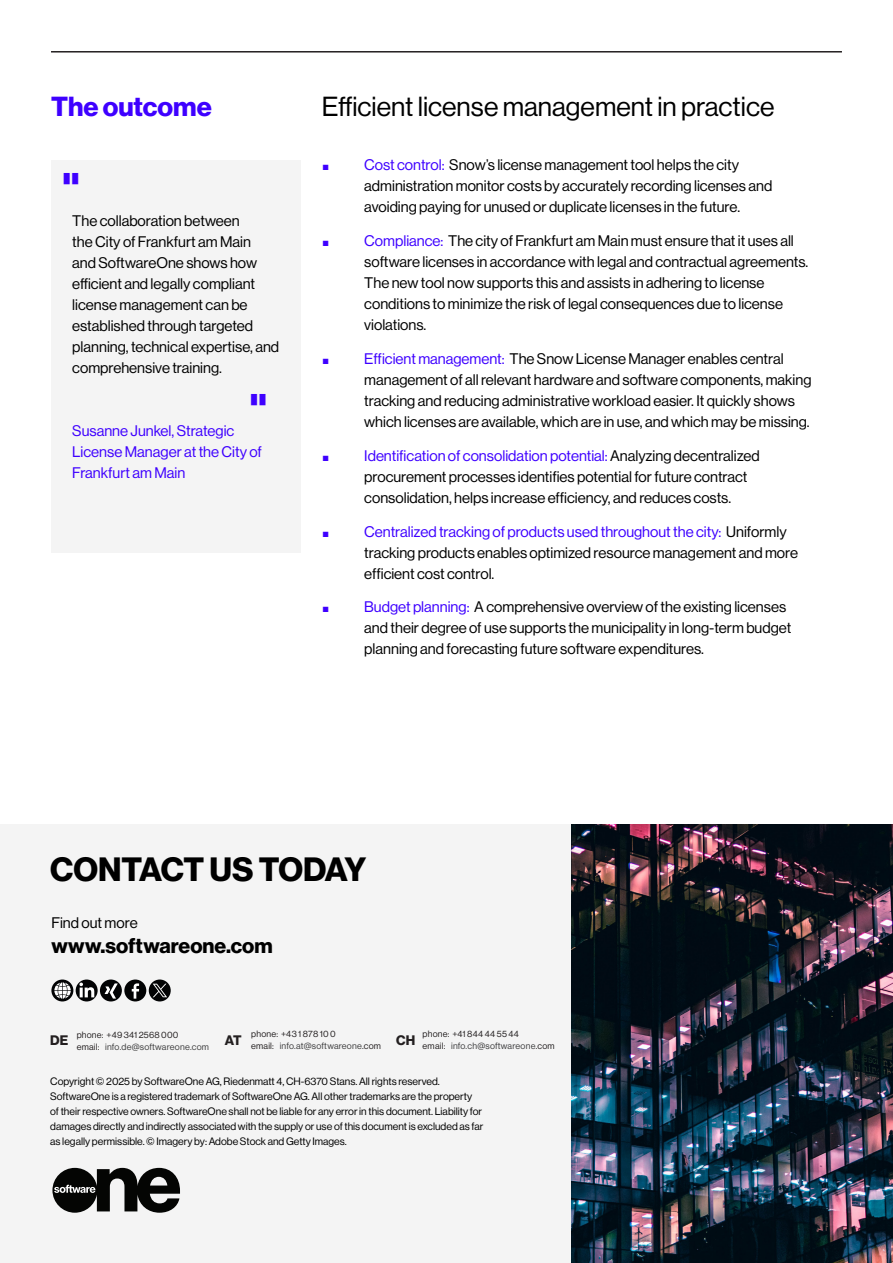
<style>
.page{position:relative;width:893px;height:1263px;background:#fff}
.page>*{position:absolute;margin:0;border:0;box-sizing:border-box;transform-origin:0 0}
.Main_Outcome_Body{font:700 42px "Haas Grot Disp 75";color:#3e00ff}
.t1{font:500 36px "Haas Grot Disp 65";color:#3e00ff}
.t2{font:33px "N Haas Grotesk DS Pro 75 Bd";letter-spacing:-.015em;color:#000}
.Body_Text{font:27px "Haas Grot Disp 55 Roman";color:#000}
.Headline{font:700 27px "Haas Grot Disp 75";color:#3e00ff}
.t3{font:21px "N Haas Grotesk DS Pro 75 Bd";color:#000}
.Body_Text-2{font:15px/21px "Haas Grot Disp 55 Roman";color:#000}
.Body_Text-3{font:15px/21px "Haas Grot Disp 55 Roman";color:#3e00ff}
.t4{font:15px "N Haas Grotesk DS Pro 55 Rg";color:#000}
.Hyperlinks_Copyright{font:13.5px "N Haas Grotesk DS Pro 75 Bd";color:#231f20}
.Body_Text-4{font:10.5px/15px "N Haas Grotesk DS Pro 55 Rg";color:#000}
.Hyperlinks_Copyright-2{font:9px "N Haas Grotesk DS Pro 55 Rg";letter-spacing:.02em;color:#3e3e3f}
.Hyperlinks_Copyright-3{font:9px "N Haas Grotesk DS Pro 55 Rg";letter-spacing:.025em;color:#231f20}
.s1{color:#3e00ff}
.s2{color:#231f20}
</style>
<div class="page">
<hr style="left:51px;top:51px;width:791px;height:2px;background:#231f20">
<div style="left:0;top:825px;width:893px;height:438px;background:#f4f4f4"></div>
<svg style="left:52px;top:1168px;width:128px;height:45px"></svg>
<img style="left:571px;top:825px;width:322px;height:438px">
<div style="left:51px;top:160px;width:249px;height:393px;background:#f4f4f4"></div>
<svg style="left:51px;top:979px;width:22px;height:22px"></svg>
<svg style="left:54px;top:982px;width:17px;height:17px"></svg>
<svg style="left:76px;top:979px;width:22px;height:22px"></svg>
<svg style="left:79px;top:982px;width:15px;height:15px"></svg>
<svg style="left:100px;top:979px;width:22px;height:22px"></svg>
<svg style="left:105px;top:983px;width:13px;height:15px"></svg>
<svg style="left:149px;top:979px;width:22px;height:22px"></svg>
<svg style="left:153px;top:984px;width:14px;height:13px"></svg>
<div style="left:124px;top:979px;width:22px;height:22px;background:#020304;border-radius:50%"></div>
<svg style="left:132px;top:983px;width:7px;height:16px"></svg>
<p class="Headline" style="left:51px;top:90px;width:162px">The outcome</p>
<p class="Body_Text" style="left:322px;top:91px;width:454px">Efficient license management in practice</p>
<p class="Main_Outcome_Body" style="left:62px;top:164px;width:19px">"</p>
<p class="Body_Text-2" style="left:72px;top:210px;width:208px">The collaboration between<br>the City of Frankfurt am Main<br>and SoftwareOne shows how efficient and legally compliant license management can be established through targeted planning, technical expertise, and comprehensive training.</p>
<p class="Main_Outcome_Body" style="left:249px;top:385px;width:19px">"</p>
<p class="Body_Text-3" style="left:72px;top:420px;width:191px">Susanne Junkel, Strategic<br>License Manager at the City of<br>Frankfurt am Main</p>
<p class="t1" style="left:322px;top:137px;width:9px">.</p>
<p class="Body_Text-2" style="left:364px;top:155px;width:410px"><span class="s1">Cost control:</span> Snow’s license management tool helps the city administration monitor costs by accurately recording licenses and avoiding paying for unused or duplicate licenses in the future.</p>
<p class="t1" style="left:322px;top:213px;width:9px">.</p>
<p class="Body_Text-2" style="left:364px;top:231px;width:446px"><span class="s1">Compliance:</span> The city of Frankfurt am Main must ensure that it uses all software licenses in accordance with legal and contractual agreements.<br>The new tool now supports this and assists in adhering to license conditions to minimize the risk of legal consequences due to license violations.</p>
<p class="t1" style="left:322px;top:330px;width:9px">.</p>
<p class="Body_Text-2" style="left:364px;top:348px;width:449px"><span class="s1">Efficient management:</span> The Snow License Manager enables central management of all relevant hardware and software components, making tracking and reducing administrative workload easier. It quickly shows which licenses are available, which are in use, and which may be missing.</p>
<p class="t1" style="left:322px;top:427px;width:9px">.</p>
<p class="Body_Text-2" style="left:364px;top:445px;width:397px"><span class="s1">Identification of consolidation potential:</span> Analyzing decentralized procurement processes identifies potential for future contract consolidation, helps increase efficiency, and reduces costs.</p>
<p class="t1" style="left:322px;top:503px;width:9px">.</p>
<p class="Body_Text-2" style="left:364px;top:521px;width:435px"><span class="s1">Centralized tracking of products used throughout the city:</span> Uniformly tracking products enables optimized resource management and more efficient cost control.</p>
<p class="t1" style="left:322px;top:579px;width:9px">.</p>
<p class="Body_Text-2" style="left:364px;top:597px;width:428px"><span class="s1">Budget planning:</span> A comprehensive overview of the existing licenses and their degree of use supports the municipality in long-term budget planning and forecasting future software expenditures.</p>
<p class="t2" style="left:50px;top:850px;width:318px">CONTACT US TODAY</p>
<p class="t4" style="left:51px;top:914px;width:88px">Find out more</p>
<p class="t3" style="left:51px;top:934px;width:223px">www.softwareone.com</p>
<p class="Hyperlinks_Copyright" style="left:50px;top:1032px;width:20px">DE</p>
<p class="Hyperlinks_Copyright-3" style="left:77px;top:1029px;width:103px">phone: +49 341 2568 000</p>
<p class="Hyperlinks_Copyright-2" style="left:77px;top:1041px;width:134px"><span class="s2">email:</span> info.de@softwareone.com</p>
<p class="Hyperlinks_Copyright" style="left:225px;top:1032px;width:18px">AT</p>
<p class="Hyperlinks_Copyright-3" style="left:251px;top:1029px;width:86px">phone: +43 1 878 10 0</p>
<p class="Hyperlinks_Copyright-2" style="left:251px;top:1041px;width:131px"><span class="s2">email:</span> info.at@softwareone<span class="s2">.com</span></p>
<p class="Hyperlinks_Copyright" style="left:396px;top:1032px;width:21px">CH</p>
<p class="Hyperlinks_Copyright-3" style="left:423px;top:1029px;width:98px">phone: +41 844 44 55 44</p>
<p class="Hyperlinks_Copyright-2" style="left:423px;top:1041px;width:134px"><span class="s2">email:</span> info.ch@softwareone<span class="s2">.com</span></p>
<p class="Body_Text-4" style="left:50px;top:1073px;width:435px">Copyright © 2025 by SoftwareOne AG, Riedenmatt 4, CH-6370 Stans. All rights reserved.<br>SoftwareOne is a registered trademark of SoftwareOne AG. All other trademarks are the property of their respective owners. SoftwareOne shall not be liable for any error in this document. Liability for damages directly and indirectly associated with the supply or use of this document is excluded as far as legally permissible. © Imagery by: Adobe Stock and Getty Images.</p>
</div>
